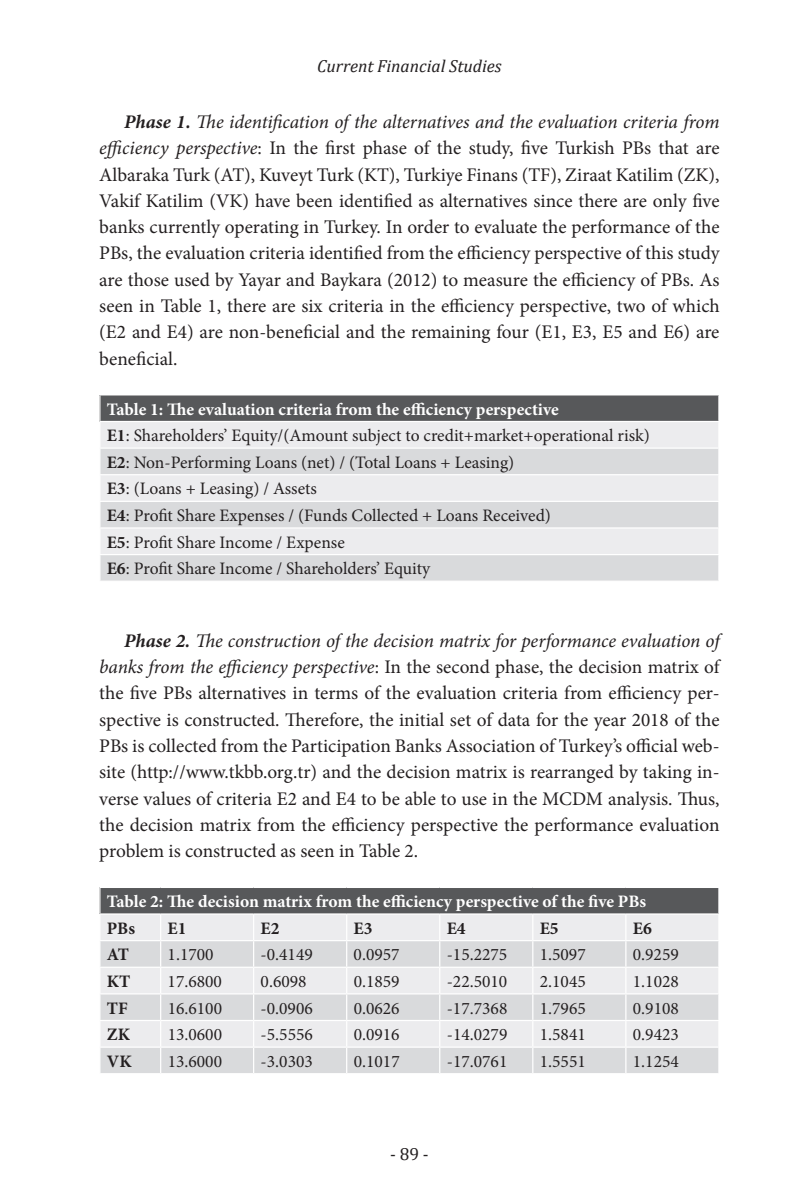
<style>
.page{position:relative;width:794px;height:1191px;background:#fff}
.page>*{position:absolute;margin:0;border:0;box-sizing:border-box;transform-origin:0 0}
.t1{font:19.25px/26.2px "Minion Pro";color:#231f20;text-align:justify}
.t2{font:17.5px/26.6px "Minion Pro";color:#231f20}
.t3{font:700 17.5px "Minion Pro";color:#fff}
.t4{font:700 17.5px "Minion Pro";color:#231f20}
.t5{font:italic 17.5px "Cambria";color:#231f20}
.t6{font:17.5px "Cambria";color:#231f20}
.s1{font-weight:700;font-style:italic}
.s2{font-style:italic}
.s3{font-weight:700;color:#fff}
.s4{font-weight:700}
</style>
<div class="page">
<div style="left:100px;top:395px;width:619px;height:26px;background:#57585a"></div>
<div style="left:101px;top:422px;width:617px;height:25px;background:#ececee"></div>
<svg style="left:100px;top:449px;width:618px;height:131px;background:#e1e1e3"></svg>
<hr style="left:99px;top:474px;width:620px;height:1px;background:#fff">
<hr style="left:99px;top:501px;width:620px;height:1px;background:#fff">
<hr style="left:99px;top:527px;width:620px;height:1px;background:#fff">
<hr style="left:99px;top:554px;width:620px;height:1px;background:#fff">
<svg style="left:99px;top:395px;width:1px;height:26px"></svg>
<svg style="left:718px;top:395px;width:1px;height:185px"></svg>
<hr style="left:99px;top:421px;width:620px;height:1px;background:#fff">
<div style="left:100px;top:887px;width:619px;height:27px;background:#57585a"></div>
<div style="left:101px;top:915px;width:617px;height:25px;background:#ececee"></div>
<svg style="left:100px;top:941px;width:618px;height:132px;background:#e1e1e3"></svg>
<hr style="left:99px;top:966px;width:62px;height:2px;background:#fff">
<hr style="left:161px;top:966px;width:93px;height:2px;background:#fff">
<hr style="left:254px;top:966px;width:93px;height:2px;background:#fff">
<hr style="left:347px;top:966px;width:93px;height:2px;background:#fff">
<hr style="left:440px;top:966px;width:93px;height:2px;background:#fff">
<hr style="left:533px;top:966px;width:93px;height:2px;background:#fff">
<hr style="left:626px;top:966px;width:93px;height:2px;background:#fff">
<hr style="left:99px;top:993px;width:62px;height:1px;background:#fff">
<hr style="left:161px;top:993px;width:93px;height:1px;background:#fff">
<hr style="left:254px;top:993px;width:93px;height:1px;background:#fff">
<hr style="left:347px;top:993px;width:93px;height:1px;background:#fff">
<hr style="left:440px;top:993px;width:93px;height:1px;background:#fff">
<hr style="left:533px;top:993px;width:93px;height:1px;background:#fff">
<hr style="left:626px;top:993px;width:93px;height:1px;background:#fff">
<hr style="left:99px;top:1020px;width:62px;height:1px;background:#fff">
<hr style="left:161px;top:1020px;width:93px;height:1px;background:#fff">
<hr style="left:254px;top:1020px;width:93px;height:1px;background:#fff">
<hr style="left:347px;top:1020px;width:93px;height:1px;background:#fff">
<hr style="left:440px;top:1020px;width:93px;height:1px;background:#fff">
<hr style="left:533px;top:1020px;width:93px;height:1px;background:#fff">
<hr style="left:626px;top:1020px;width:93px;height:1px;background:#fff">
<hr style="left:99px;top:1046px;width:62px;height:1px;background:#fff">
<hr style="left:161px;top:1046px;width:93px;height:1px;background:#fff">
<svg style="left:160px;top:915px;width:1px;height:158px"></svg>
<hr style="left:254px;top:1046px;width:93px;height:1px;background:#fff">
<svg style="left:253px;top:915px;width:1px;height:158px"></svg>
<hr style="left:347px;top:1046px;width:93px;height:1px;background:#fff">
<svg style="left:346px;top:915px;width:1px;height:158px"></svg>
<hr style="left:440px;top:1046px;width:93px;height:1px;background:#fff">
<svg style="left:439px;top:915px;width:1px;height:158px"></svg>
<hr style="left:533px;top:1046px;width:93px;height:1px;background:#fff">
<svg style="left:532px;top:915px;width:1px;height:158px"></svg>
<hr style="left:626px;top:1046px;width:93px;height:1px;background:#fff">
<svg style="left:625px;top:915px;width:1px;height:158px"></svg>
<hr style="left:99px;top:886px;width:62px;height:2px;background:#fff">
<svg style="left:99px;top:888px;width:1px;height:25px"></svg>
<hr style="left:161px;top:886px;width:93px;height:2px;background:#fff">
<hr style="left:254px;top:886px;width:93px;height:2px;background:#fff">
<hr style="left:347px;top:886px;width:93px;height:2px;background:#fff">
<hr style="left:440px;top:886px;width:93px;height:2px;background:#fff">
<hr style="left:533px;top:886px;width:93px;height:2px;background:#fff">
<hr style="left:626px;top:886px;width:93px;height:2px;background:#fff">
<svg style="left:718px;top:888px;width:1px;height:185px"></svg>
<hr style="left:99px;top:913px;width:62px;height:1px;background:#fff">
<hr style="left:161px;top:913px;width:93px;height:1px;background:#fff">
<hr style="left:254px;top:913px;width:93px;height:1px;background:#fff">
<hr style="left:347px;top:913px;width:93px;height:1px;background:#fff">
<hr style="left:440px;top:913px;width:93px;height:1px;background:#fff">
<hr style="left:533px;top:913px;width:93px;height:1px;background:#fff">
<hr style="left:626px;top:913px;width:93px;height:1px;background:#fff">
<p class="t5" style="left:317px;top:54px;width:186px">Current Financial Studies</p>
<p class="t1" style="left:99px;top:109px;width:622px;text-indent:25px"><span class="s1">Phase 1.</span> <span class="s2">The identification of the alternatives and the evaluation criteria from efficiency perspective</span>: In the first phase of the study, five Turkish PBs that are Albaraka Turk (AT), Kuveyt Turk (KT), Turkiye Finans (TF), Ziraat Katilim (ZK), Vakif Katilim (VK) have been identified as alternatives since there are only five banks currently operating in Turkey. In order to evaluate the performance of the PBs, the evaluation criteria identified from the efficiency perspective of this study are those used by Yayar and Baykara (2012) to measure the efficiency of PBs. As seen in Table 1, there are six criteria in the efficiency perspective, two of which (E2 and E4) are non-beneficial and the remaining four (E1, E3, E5 and E6) are beneficial.</p>
<p class="t2" style="left:107px;top:396px;width:544px"><span class="s3">Table 1: The evaluation criteria from the efficiency perspective<br></span><span class="s4">E1</span>: Shareholders’ Equity/(Amount subject to credit+market+operational risk)<br><span class="s4">E2</span>: Non-Performing Loans (net) / (Total Loans + Leasing)<br><span class="s4">E3</span>: (Loans + Leasing) / Assets<br><span class="s4">E4</span>: Profit Share Expenses / (Funds Collected + Loans Received)<br><span class="s4">E5</span>: Profit Share Income / Expense<br><span class="s4">E6</span>: Profit Share Income / Shareholders’ Equity</p>
<p class="t1" style="left:99px;top:628px;width:622px;text-indent:25px"><span class="s1">Phase 2.</span> <span class="s2">The construction of the decision matrix for performance evaluation of banks from the efficiency perspective</span>: In the second phase, the decision matrix of the five PBs alternatives in terms of the evaluation criteria from efficiency per&shy;spective is constructed. Therefore, the initial set of data for the year 2018 of the PBs is collected from the Participation Banks Association of Turkey’s official web&shy;site (http://www.tkbb.org.tr) and the decision matrix is rearranged by taking in&shy;verse values of criteria E2 and E4 to be able to use in the MCDM analysis. Thus, the decision matrix from the efficiency perspective the performance evaluation problem is constructed as seen in Table 2.</p>
<p class="t3" style="left:107px;top:889px;width:541px">Table 2: The decision matrix from the efficiency perspective of the five PBs</p>
<p class="t4" style="left:107px;top:915px;width:30px">PBs</p>
<p class="t4" style="left:168px;top:915px;width:20px">E1</p>
<p class="t4" style="left:260px;top:915px;width:20px">E2</p>
<p class="t4" style="left:354px;top:915px;width:20px">E3</p>
<p class="t4" style="left:447px;top:915px;width:20px">E4</p>
<p class="t4" style="left:540px;top:915px;width:20px">E5</p>
<p class="t4" style="left:633px;top:915px;width:20px">E6</p>
<p class="t4" style="left:107px;top:942px;width:24px">AT</p>
<p class="t2" style="left:168px;top:941px;width:47px">1.1700</p>
<p class="t2" style="left:260px;top:941px;width:54px">-0.4149</p>
<p class="t2" style="left:354px;top:941px;width:47px">0.0957</p>
<p class="t2" style="left:447px;top:941px;width:62px">-15.2275</p>
<p class="t2" style="left:540px;top:941px;width:47px">1.5097</p>
<p class="t2" style="left:633px;top:941px;width:47px">0.9259</p>
<p class="t4" style="left:107px;top:969px;width:25px">KT</p>
<p class="t2" style="left:168px;top:968px;width:56px">17.6800</p>
<p class="t2" style="left:261px;top:968px;width:47px">0.6098</p>
<p class="t2" style="left:354px;top:968px;width:47px">0.1859</p>
<p class="t2" style="left:447px;top:968px;width:62px">-22.5010</p>
<p class="t2" style="left:540px;top:968px;width:47px">2.1045</p>
<p class="t2" style="left:633px;top:968px;width:47px">1.1028</p>
<p class="t4" style="left:107px;top:995px;width:22px">TF</p>
<p class="t2" style="left:168px;top:994px;width:56px">16.6100</p>
<p class="t2" style="left:261px;top:994px;width:54px">-0.0906</p>
<p class="t2" style="left:354px;top:994px;width:47px">0.0626</p>
<p class="t2" style="left:447px;top:994px;width:62px">-17.7368</p>
<p class="t2" style="left:540px;top:994px;width:47px">1.7965</p>
<p class="t2" style="left:633px;top:994px;width:47px">0.9108</p>
<p class="t4" style="left:107px;top:1022px;width:25px">ZK</p>
<p class="t2" style="left:168px;top:1021px;width:56px">13.0600</p>
<p class="t2" style="left:261px;top:1021px;width:54px">-5.5556</p>
<p class="t2" style="left:354px;top:1021px;width:47px">0.0916</p>
<p class="t2" style="left:447px;top:1021px;width:62px">-14.0279</p>
<p class="t2" style="left:540px;top:1021px;width:47px">1.5841</p>
<p class="t2" style="left:633px;top:1021px;width:47px">0.9423</p>
<p class="t4" style="left:107px;top:1049px;width:26px">VK</p>
<p class="t2" style="left:168px;top:1048px;width:56px">13.6000</p>
<p class="t2" style="left:261px;top:1048px;width:54px">-3.0303</p>
<p class="t2" style="left:354px;top:1048px;width:47px">0.1017</p>
<p class="t2" style="left:447px;top:1048px;width:62px">-17.0761</p>
<p class="t2" style="left:540px;top:1048px;width:47px">1.5551</p>
<p class="t2" style="left:633px;top:1048px;width:47px">1.1254</p>
<p class="t6" style="left:390px;top:1143px;width:40px">- 89 -</p>
</div>
